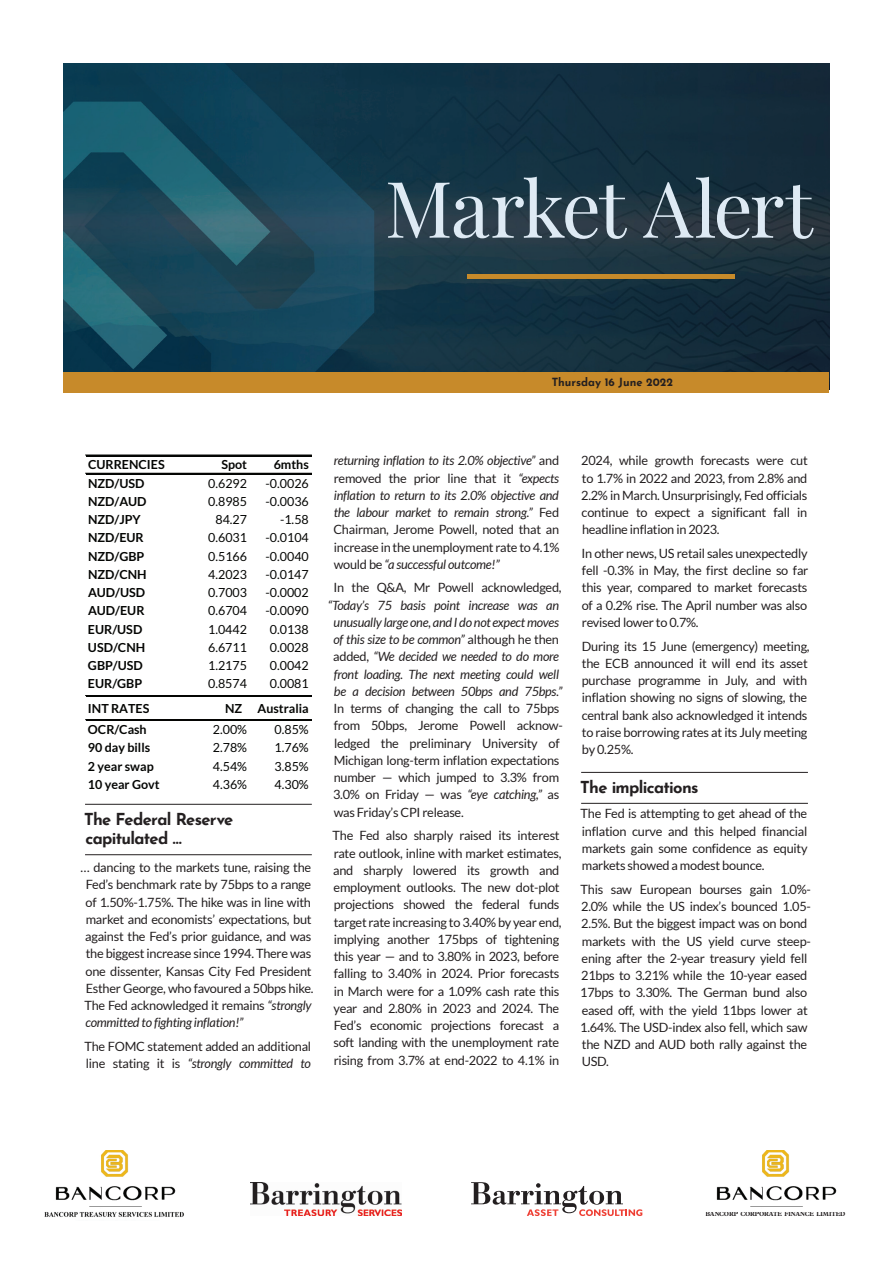
<style>
.page{position:relative;width:893px;height:1263px;background:#fff}
.page>*{position:absolute;margin:0;border:0;box-sizing:border-box;transform-origin:0 0}
.t1{font:78px "Playfair Display";letter-spacing:-.03em;color:#deeaf4}
.t2{font:700 16.5px/19.5px "Josefin Sans";letter-spacing:-.04em;color:#231f20}
.t3{font:12.75px/17.2px "Lato";letter-spacing:-.02em;color:#231f20}
.t4{font:italic 12.75px/17.2px "Lato";letter-spacing:-.02em;color:#231f20;text-align:justify}
.t5{font:12.45px "Lato";color:#040503}
.t6{font:700 12.45px "Lato";color:#040503}
.t7{font:700 11.25px "Josefin Sans";color:#231f20}
.t8{font:700 6.45px "Plantin Std";letter-spacing:-.01em;color:#231f20;scale:.93 1}
.s1{font-style:italic}
.s2{font-style:normal}
</style>
<div class="page">
<hr style="left:85px;top:804px;width:227px;height:1px;background:#231f20">
<hr style="left:85px;top:854px;width:227px;height:1px;background:#231f20">
<hr style="left:86px;top:455px;width:225px;height:1px;background:#040503">
<hr style="left:86px;top:473px;width:225px;height:1px;background:#040503">
<hr style="left:86px;top:695px;width:225px;height:2px;background:#040503">
<hr style="left:86px;top:719px;width:225px;height:1px;background:#040503">
<hr style="left:86px;top:720px;width:225px;height:1px;background:#040503">
<hr style="left:581px;top:772px;width:227px;height:1px;background:#231f20">
<hr style="left:581px;top:803px;width:227px;height:1px;background:#231f20">
<img style="left:44px;top:1150px;width:140px;height:67px">
<img style="left:251px;top:1182px;width:151px;height:33px">
<img style="left:716px;top:1150px;width:121px;height:57px">
<img style="left:64px;top:64px;width:765px;height:308px">
<div style="left:64px;top:372px;width:765px;height:21px;background:#c78a2a"></div>
<hr style="left:467px;top:275px;width:268px;height:4px;background:#c78a2a">
<svg style="left:471px;top:1182px;width:171px;height:34px"></svg>
<h1 class="t1" style="left:385px;top:148px;width:429px">Market Alert</h1>
<p class="t7" style="left:552px;top:372px;width:123px">Thursday 16 June 2022</p>
<p class="t6" style="left:88px;top:458px;width:78px">CURRENCIES</p>
<p class="t6" style="left:221px;top:458px;width:27px">Spot</p>
<p class="t6" style="left:274px;top:458px;width:37px">6mths</p>
<p class="t6" style="left:88px;top:476px;width:58px">NZD/USD</p>
<p class="t5" style="left:208px;top:476px;width:40px">0.6292</p>
<p class="t5" style="left:266px;top:476px;width:45px">-0.0026</p>
<p class="t6" style="left:88px;top:494px;width:60px">NZD/AUD</p>
<p class="t5" style="left:208px;top:494px;width:40px">0.8985</p>
<p class="t5" style="left:266px;top:494px;width:45px">-0.0036</p>
<p class="t6" style="left:88px;top:512px;width:54px">NZD/JPY</p>
<p class="t5" style="left:215px;top:513px;width:33px">84.27</p>
<p class="t5" style="left:280px;top:513px;width:30px">-1.58</p>
<p class="t6" style="left:88px;top:531px;width:57px">NZD/EUR</p>
<p class="t5" style="left:208px;top:531px;width:40px">0.6031</p>
<p class="t5" style="left:266px;top:531px;width:45px">-0.0104</p>
<p class="t6" style="left:88px;top:549px;width:58px">NZD/GBP</p>
<p class="t5" style="left:208px;top:549px;width:40px">0.5166</p>
<p class="t5" style="left:266px;top:549px;width:45px">-0.0040</p>
<p class="t6" style="left:88px;top:567px;width:60px">NZD/CNH</p>
<p class="t5" style="left:208px;top:567px;width:40px">4.2023</p>
<p class="t5" style="left:266px;top:567px;width:45px">-0.0147</p>
<p class="t6" style="left:88px;top:585px;width:59px">AUD/USD</p>
<p class="t5" style="left:208px;top:586px;width:40px">0.7003</p>
<p class="t5" style="left:266px;top:586px;width:45px">-0.0002</p>
<p class="t6" style="left:88px;top:604px;width:58px">AUD/EUR</p>
<p class="t5" style="left:208px;top:604px;width:40px">0.6704</p>
<p class="t5" style="left:266px;top:604px;width:45px">-0.0090</p>
<p class="t6" style="left:88px;top:622px;width:56px">EUR/USD</p>
<p class="t5" style="left:208px;top:622px;width:40px">1.0442</p>
<p class="t5" style="left:270px;top:622px;width:40px">0.0138</p>
<p class="t6" style="left:88px;top:640px;width:59px">USD/CNH</p>
<p class="t5" style="left:208px;top:640px;width:40px">6.6711</p>
<p class="t5" style="left:270px;top:640px;width:40px">0.0028</p>
<p class="t6" style="left:88px;top:658px;width:56px">GBP/USD</p>
<p class="t5" style="left:208px;top:658px;width:40px">1.2175</p>
<p class="t5" style="left:270px;top:658px;width:40px">0.0042</p>
<p class="t6" style="left:88px;top:676px;width:56px">EUR/GBP</p>
<p class="t5" style="left:208px;top:677px;width:40px">0.8574</p>
<p class="t5" style="left:270px;top:677px;width:40px">0.0081</p>
<p class="t6" style="left:88px;top:701px;width:63px">INT RATES</p>
<p class="t6" style="left:225px;top:701px;width:85px">NZ Australia</p>
<p class="t6" style="left:88px;top:722px;width:60px">OCR/Cash</p>
<p class="t5" style="left:213px;top:723px;width:36px">2.00%</p>
<p class="t5" style="left:275px;top:723px;width:36px">0.85%</p>
<p class="t6" style="left:88px;top:741px;width:64px">90 day bills</p>
<p class="t5" style="left:213px;top:741px;width:36px">2.78%</p>
<p class="t5" style="left:275px;top:741px;width:36px">1.76%</p>
<p class="t6" style="left:88px;top:759px;width:67px">2 year swap</p>
<p class="t5" style="left:213px;top:759px;width:36px">4.54%</p>
<p class="t5" style="left:275px;top:759px;width:36px">3.85%</p>
<p class="t6" style="left:88px;top:777px;width:73px">10 year Govt</p>
<p class="t5" style="left:213px;top:777px;width:36px">4.36%</p>
<p class="t5" style="left:275px;top:777px;width:36px">4.30%</p>
<p class="t2" style="left:84px;top:807px;width:151px">The Federal Reserve capitulated …</p>
<p class="t3" style="left:84px;top:859px;width:231px;text-indent:-4px">… dancing to the markets tune, raising the Fed’s benchmark rate by 75bps to a range of 1.50%-1.75%. The hike was in line with market and economists’ expectations, but against the Fed’s prior guidance, and was the biggest increase since 1994. There was one dissenter, Kansas City Fed President Esther George, who favoured a 50bps hike.<br>The Fed acknowledged it remains <span class="s1">“strongly committed to fighting inflation!”</span></p>
<p class="t3" style="left:84px;top:1037px;width:228px">The FOMC statement added an additional line stating it is <span class="s1">“strongly committed to</span></p>
<p class="t4" style="left:333px;top:452px;width:228px">returning inflation to its 2.0% objective” <span class="s2">and removed the prior line that it</span> “expects inflation to return to its 2.0% objective and the labour market to remain strong.” <span class="s2">Fed Chairman, Jerome Powell, noted that an increase in the unemployment rate to 4.1% would be</span> “a successful outcome!”</p>
<p class="t3" style="left:334px;top:579px;width:230px">In the Q&amp;A, Mr Powell acknowledged,</p>
<p class="t4" style="left:328px;top:597px;width:236px;text-align:center">“Today’s 75 basis point increase was an unusually large one, and I do not expect moves of this size to be common” <span class="s2">although he then added,</span> “We decided we needed to do more front loading. The next meeting could well be a decision between 50bps and 75bps.”</p>
<p class="t3" style="left:333px;top:700px;width:231px">In terms of changing the call to 75bps from 50bps, Jerome Powell acknow&shy;ledged the preliminary University of Michigan long-term inflation expectations number — which jumped to 3.3% from 3.0% on Friday — was <span class="s1">“eye catching,”</span> as was Friday’s CPI release.</p>
<p class="t3" style="left:333px;top:827px;width:231px">The Fed also sharply raised its interest rate outlook, inline with market estimates, and sharply lowered its growth and employment outlooks. The new dot-plot projections showed the federal funds target rate increasing to 3.40% by year end, implying another 175bps of tightening this year — and to 3.80% in 2023, before falling to 3.40% in 2024. Prior forecasts in March were for a 1.09% cash rate this year and 2.80% in 2023 and 2024. The Fed’s economic projections forecast a soft landing with the unemployment rate rising from 3.7% at end-2022 to 4.1% in</p>
<p class="t3" style="left:581px;top:452px;width:228px;text-align:justify">2024, while growth forecasts were cut to 1.7% in 2022 and 2023, from 2.8% and 2.2% in March. Unsurprisingly, Fed officials continue to expect a significant fall in headline inflation in 2023.</p>
<p class="t3" style="left:582px;top:545px;width:228px;text-align:justify">In other news, US retail sales unexpectedly fell -0.3% in May, the first decline so far this year, compared to market forecasts of a 0.2% rise. The April number was also revised lower to 0.7%.</p>
<p class="t3" style="left:582px;top:637px;width:229px">During its 15 June (emergency) meeting, the ECB announced it will end its asset purchase programme in July, and with inflation showing no signs of slowing, the central bank also acknowledged it intends to raise borrowing rates at its July meeting by 0.25%.</p>
<p class="t2" style="left:580px;top:775px;width:120px">The implications</p>
<p class="t3" style="left:581px;top:805px;width:229px;text-align:justify">The Fed is attempting to get ahead of the inflation curve and this helped financial markets gain some confidence as equity markets showed a modest bounce.</p>
<p class="t3" style="left:580px;top:880px;width:232px">This saw European bourses gain 1.0%- 2.0% while the US index’s bounced 1.05- 2.5%. But the biggest impact was on bond markets with the US yield curve steep&shy;ening after the 2-year treasury yield fell 21bps to 3.21% while the 10-year eased 17bps to 3.30%. The German bund also eased off, with the yield 11bps lower at 1.64%. The USD-index also fell, which saw the NZD and AUD both rally against the USD.</p>
<p class="t8" style="left:705px;top:1210px;width:152px">BANCORP CORPORATE FINANCE LIMITED</p>
</div>
